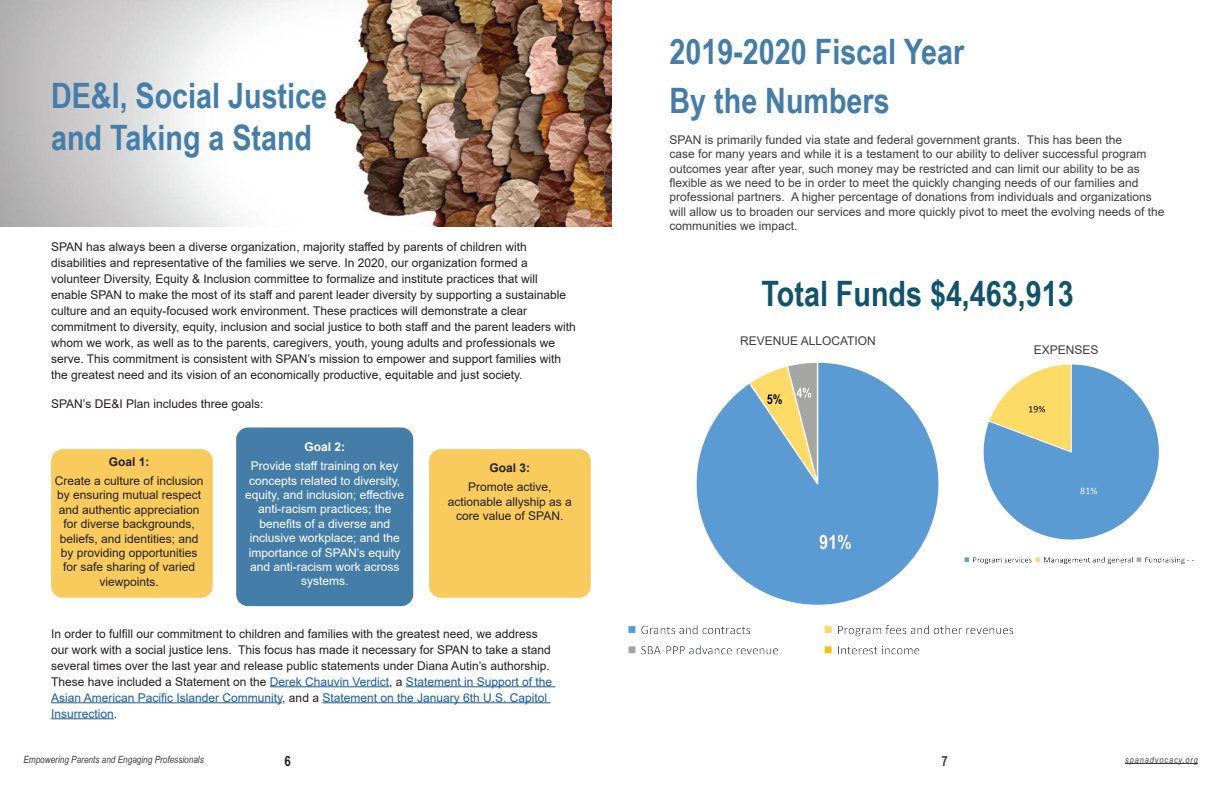
<style>
.page{position:relative;width:1224px;height:792px;background:#fff}
.page>*{position:absolute;margin:0;border:0;box-sizing:border-box;transform-origin:0 0}
.t1{font:700 35px "Arial Narrow";color:#447ea8}
.t2{font:700 35px "Arial Narrow";color:#11536b}
.t3{font:700 14px "Arial Narrow";color:#231f20}
.t4{font:700 14px "Arial Narrow";color:#3e3e3f}
.t5{font:12px/16px "Arial";color:#231f20}
.t6{font:12px/14.4px "Arial";color:#3e3e3f}
.t7{font:12px/14.4px "Arial";color:#fff;text-align:center}
.t8{font:700 12px "Arial";color:#231f20}
.t9{font:700 12px "Arial";color:#fff}
.t10{font:italic 10px "Arial Narrow";color:#3e3e3f}
.t11{font:italic 9px "Arial Narrow";letter-spacing:.1em;color:#3e3e3f}
.s1{color:#175d9e}
</style>
<div class="page">
<div style="left:236px;top:427px;width:177px;height:179px;background:#447ea8;border-radius:12px"></div>
<div style="left:429px;top:449px;width:162px;height:149px;background:#f9cb5d;border-radius:12px"></div>
<div style="left:51px;top:449px;width:162px;height:149px;background:#f9cb5d;border-radius:12px"></div>
<img style="left:0;top:0;width:612px;height:226px">
<img style="left:1026px;top:364px;width:168px;height:200px">
<img style="left:628px;top:362px;width:398px;height:293px">
<hr style="left:1125px;top:763px;width:73px;height:1px;background:#3e3e3f">
<hr style="left:270px;top:686px;width:119px;height:1px;background:#175d9e">
<hr style="left:406px;top:686px;width:149px;height:1px;background:#175d9e">
<hr style="left:51px;top:702px;width:231px;height:1px;background:#175d9e">
<hr style="left:322px;top:702px;width:228px;height:1px;background:#175d9e">
<hr style="left:51px;top:718px;width:63px;height:1px;background:#175d9e">
<p class="t1" style="left:670px;top:26px;width:296px">2019-2020 Fiscal Year</p>
<p class="t1" style="left:51px;top:70px;width:277px">DE&amp;I, Social Justice</p>
<p class="t1" style="left:670px;top:75px;width:222px">By the Numbers</p>
<p class="t1" style="left:51px;top:112px;width:263px">and Taking a Stand</p>
<p class="t6" style="left:670px;top:132px;width:496px">SPAN is primarily funded via state and federal government grants. This has been the<br>case for many years and while it is a testament to our ability to deliver successful program outcomes year after year, such money may be restricted and can limit our ability to be as flexible as we need to be in order to meet the quickly changing needs of our families and professional partners. A higher percentage of donations from individuals and organizations will allow us to broaden our services and more quickly pivot to meet the evolving needs of the communities we impact.</p>
<p class="t5" style="left:51px;top:238px;width:526px">SPAN has always been a diverse organization, majority staffed by parents of children with disabilities and representative of the families we serve. In 2020, our organization formed a volunteer Diversity, Equity &amp; Inclusion committee to formalize and institute practices that will enable SPAN to make the most of its staff and parent leader diversity by supporting a sustainable culture and an equity-focused work environment. These practices will demonstrate a clear commitment to diversity, equity, inclusion and social justice to both staff and the parent leaders with whom we work, as well as to the parents, caregivers, youth, young adults and professionals we serve. This commitment is consistent with SPAN’s mission to empower and support families with the greatest need and its vision of an economically productive, equitable and just society.</p>
<p class="t5" style="left:51px;top:395px;width:214px">SPAN’s DE&amp;I Plan includes three goals:</p>
<p class="t8" style="left:109px;top:453px;width:42px">Goal 1:</p>
<p class="t5" style="left:55px;top:474px;width:150px;line-height:14.4px;text-align:center">Create a culture of inclusion by ensuring mutual respect and authentic appreciation for diverse backgrounds, beliefs, and identities; and by providing opportunities for safe sharing of varied viewpoints.</p>
<p class="t9" style="left:304px;top:439px;width:42px">Goal 2:</p>
<p class="t7" style="left:245px;top:459px;width:160px">Provide staff training on key concepts related to diversity, equity, and inclusion; effective anti-racism practices; the benefits of a diverse and inclusive workplace; and the importance of SPAN’s equity and anti-racism work across systems.</p>
<p class="t8" style="left:489px;top:460px;width:42px">Goal 3:</p>
<p class="t5" style="left:448px;top:480px;width:126px;line-height:14.4px;text-align:center">Promote active, actionable allyship as a core value of SPAN.</p>
<p class="t5" style="left:51px;top:625px;width:502px">In order to fulfill our commitment to children and families with the greatest need, we address our work with a social justice lens. This focus has made it necessary for SPAN to take a stand several times over the last year and release public statements under Diana Autin’s authorship.<br>These have included a Statement on the <span class="s1">Derek Chauvin Verdict</span>, a <span class="s1">Statement in Support of the Asian American Pacific Islander Community</span>, and a <span class="s1">Statement on the January 6th U.S. Capitol Insurrection</span>.</p>
<p class="t2" style="left:762px;top:267px;width:314px">Total Funds $4,463,913</p>
<p class="t6" style="left:740px;top:333px;width:137px">REVENUE ALLOCATION</p>
<p class="t6" style="left:1034px;top:342px;width:66px">EXPENSES</p>
<p class="t10" style="left:23px;top:753px;width:182px">Empowering Parents and Engaging Professionals</p>
<p class="t11" style="left:1125px;top:753px;width:74px">spanadvocacy.org</p>
<p class="t3" style="left:284px;top:751px;width:8px">6</p>
<p class="t4" style="left:941px;top:751px;width:8px">7</p>
</div>
